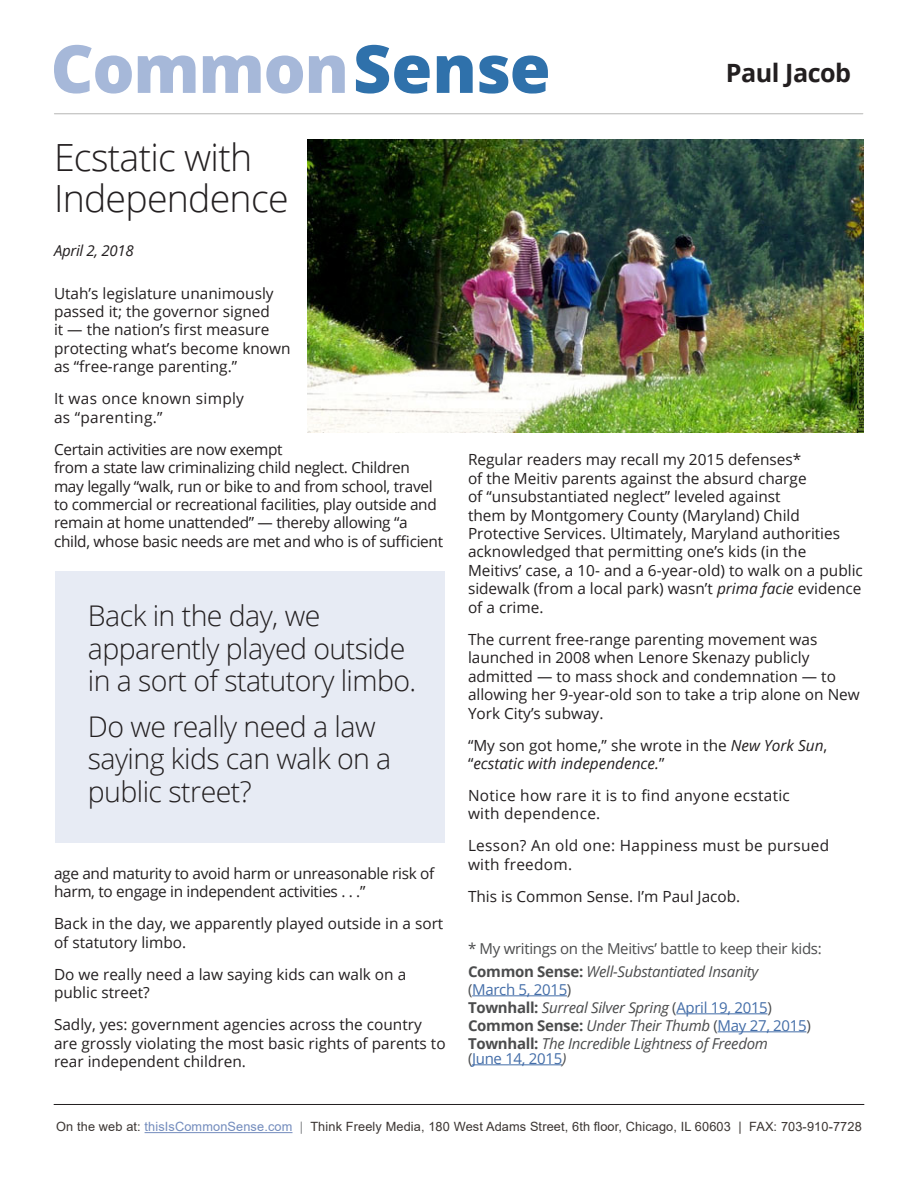
<style>
.page{position:relative;width:918px;height:1188px;background:#fff}
.page>*{position:absolute;margin:0;border:0;box-sizing:border-box;transform-origin:0 0}
.t1{font:800 66.45px "Open Sans";letter-spacing:-.02em;color:#a6b8d9}
.t2{font:300 37.5px/41.4px "Open Sans";letter-spacing:-.02em;color:#231f20}
.t3{font:300 28.5px/32.4px "Open Sans";letter-spacing:-.02em;color:#231f20}
.t4{font:700 25.2px "Open Sans";letter-spacing:-.02em;color:#231f20}
.t5{font:15.3px/18.5px "Open Sans";color:#231f20}
.t6{font:15.3px/18.5px "Open Sans";letter-spacing:-.02em;color:#231f20}
.t7{font:15.3px/18.5px "Open Sans";letter-spacing:.02em;color:#231f20}
.t8{font:italic 15.3px/18.5px "Open Sans";color:#231f20}
.t9{font:italic 15px/18px "Open Sans";letter-spacing:-.02em;color:#4b4c4d}
.t10{font:15px "Open Sans";letter-spacing:-.02em;color:#4b4c4d}
.t11{font:italic 15px "Open Sans";letter-spacing:-.02em;color:#231f20}
.t12{font:12.75px "Arial";letter-spacing:.01em;color:#3b3532}
.s1{color:#2f71ab}
.s2{font-style:italic}
.s3{font-style:normal}
.s4{font-weight:700;font-style:normal}
.s5{font-style:normal;color:#436da8}
.s6{color:#738cbd}
.s7{color:#808285}
</style>
<div class="page">
<hr style="left:472px;top:995px;width:95px;height:1px;background:#436da8">
<hr style="left:676px;top:1013px;width:92px;height:1px;background:#436da8">
<hr style="left:718px;top:1031px;width:88px;height:1px;background:#436da8">
<hr style="left:472px;top:1064px;width:90px;height:1px;background:#436da8">
<hr style="left:145px;top:1132px;width:148px;height:1px;background:#738cbd">
<img style="left:308px;top:139px;width:555px;height:293px">
<hr style="left:54px;top:1104px;width:810px;height:1px;background:#231f20">
<hr style="left:54px;top:114px;width:809px;height:1px;background:#b6b6b4">
<div style="left:55px;top:572px;width:390px;height:271px;background:#e7ebf4"></div>
<p class="t1" style="left:51px;top:18px;width:502px">Common<span class="s1">Sense</span></p>
<p class="t4" style="left:726px;top:55px;width:127px">Paul Jacob</p>
<p class="t2" style="left:54px;top:135px;width:236px">Ecstatic with<br>Independence</p>
<p class="t11" style="left:54px;top:240px;width:81px">April 2, 2018</p>
<p class="t5" style="left:54px;top:283px;width:238px">Utah’s legislature unanimously passed it; the governor signed<br>it — the nation’s first measure protecting what’s become known as “free-range parenting.”</p>
<p class="t7" style="left:54px;top:389px;width:192px">It was once known simply as “parenting.”</p>
<p class="t6" style="left:54px;top:440px;width:391px">Certain activities are now exempt<br>from a state law criminalizing child neglect. Children may legally “walk, run or bike to and from school, travel to commercial or recreational facilities, play outside and remain at home unattended” — thereby allowing “a child, whose basic needs are met and who is of sufficient</p>
<p class="t3" style="left:88px;top:599px;width:330px">Back in the day, we apparently played outside in a sort of statutory limbo.</p>
<p class="t3" style="left:88px;top:710px;width:305px">Do we really need a law saying kids can walk on a public street?</p>
<p class="t6" style="left:54px;top:864px;width:382px">age and maturity to avoid harm or unreasonable risk of harm, to engage in independent activities . . .”</p>
<p class="t5" style="left:54px;top:914px;width:391px">Back in the day, we apparently played outside in a sort of statutory limbo.</p>
<p class="t5" style="left:54px;top:965px;width:354px">Do we really need a law saying kids can walk on a public street?</p>
<p class="t5" style="left:54px;top:1015px;width:393px">Sadly, yes: government agencies across the country are grossly violating the most basic rights of parents to rear independent children.</p>
<p class="t5" style="left:468px;top:450px;width:396px">Regular readers may recall my 2015 defenses*<br>of the Meitiv parents against the absurd charge<br>of “unsubstantiated neglect” leveled against<br>them by Montgomery County (Maryland) Child Protective Services. Ultimately, Maryland authorities acknowledged that permitting one’s kids (in the Meitivs’ case, a 10- and a 6-year-old) to walk on a public sidewalk (from a local park) wasn’t <span class="s2">prima facie</span> evidence of a crime.</p>
<p class="t5" style="left:468px;top:630px;width:393px">The current free-range parenting movement was launched in 2008 when Lenore Skenazy publicly admitted — to mass shock and condemnation — to allowing her 9-year-old son to take a trip alone on New York City’s subway.</p>
<p class="t8" style="left:468px;top:735px;width:361px"><span class="s3">“My son got home,” she wrote in the</span> New York Sun<span class="s3">, “</span>ecstatic with independence.<span class="s3">”</span></p>
<p class="t7" style="left:468px;top:786px;width:323px">Notice how rare it is to find anyone ecstatic with dependence.</p>
<p class="t7" style="left:468px;top:836px;width:363px">Lesson? An old one: Happiness must be pursued with freedom.</p>
<p class="t5" style="left:468px;top:887px;width:274px">This is Common Sense. I’m Paul Jacob.</p>
<p class="t10" style="left:468px;top:938px;width:355px">* My writings on the Meitivs’ battle to keep their kids:</p>
<p class="t9" style="left:468px;top:962px;width:292px"><span class="s4">Common Sense:</span> Well-Substantiated Insanity <span class="s3">(</span><span class="s5">March 5, 2015</span><span class="s3">)</span></p>
<p class="t9" style="left:468px;top:998px;width:305px"><span class="s4">Townhall:</span> Surreal Silver Spring <span class="s3">(</span><span class="s5">April 19, 2015</span><span class="s3">)</span></p>
<p class="t9" style="left:468px;top:1016px;width:344px"><span class="s4">Common Sense:</span> Under Their Thumb <span class="s3">(</span><span class="s5">May 27, 2015</span><span class="s3">)</span></p>
<p class="t9" style="left:468px;top:1035px;width:301px;line-height:15px"><span class="s4">Townhall:</span> The Incredible Lightness of Freedom <span class="s3">(</span><span class="s5">June 14, 2015</span>)</p>
<p class="t12" style="left:56px;top:1118px;width:807px">On the web at: <span class="s6">thisIsCommonSense.com</span> <span class="s7">|</span> Think Freely Media, 180 West Adams Street, 6th floor, Chicago, IL 60603 | FAX: 703-910-7728</p>
</div>
